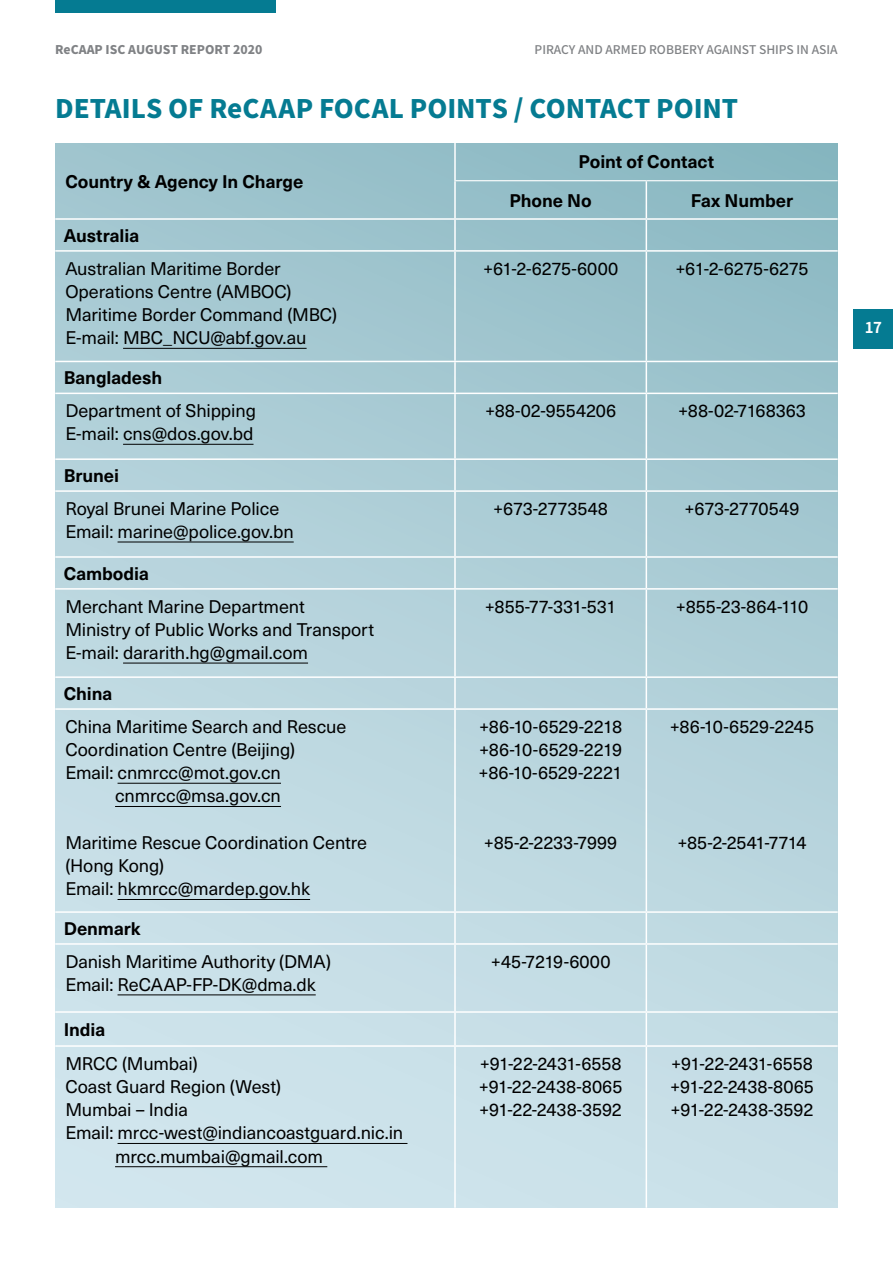
<style>
.page{position:relative;width:893px;height:1263px;background:#fff}
.page>*{position:absolute;margin:0;border:0;box-sizing:border-box;transform-origin:0 0}
.t1{font:900 25.5px "Noto Sans SC";color:#057b92}
.t2{font:18px/23.2px "Neue Haas Unica";letter-spacing:-.005em;color:#000}
.t3{font:700 18px/38.2px "Neue Haas Unica W1 G";letter-spacing:-.005em;color:#000}
.t4{font:700 15px "Noto Sans SC";color:#fff}
.t5{font:500 12px "Noto Sans SC";color:#808285}
.t6{font:900 12px "Noto Sans SC";color:#808285}
</style>
<div class="page">
<div style="left:854px;top:309px;width:39px;height:40px;background:#057b92"></div>
<div style="left:55px;top:0;width:221px;height:13px;background:#057b92"></div>
<div style="left:55px;top:144px;width:783px;height:1064px;background:linear-gradient(to bottom,#97bfc9,#d3e6ee)"></div>
<hr style="left:454px;top:180px;width:192px;height:1px;background:#fff">
<hr style="left:646px;top:180px;width:192px;height:1px;background:#fff">
<hr style="left:55px;top:218px;width:400px;height:2px;background:#fff">
<hr style="left:55px;top:250px;width:400px;height:2px;background:#fff">
<hr style="left:455px;top:250px;width:191px;height:2px;background:#fff">
<hr style="left:646px;top:250px;width:192px;height:2px;background:#fff">
<hr style="left:455px;top:218px;width:191px;height:2px;background:#fff">
<hr style="left:646px;top:218px;width:192px;height:2px;background:#fff">
<hr style="left:55px;top:361px;width:400px;height:1px;background:#fff">
<hr style="left:455px;top:361px;width:191px;height:1px;background:#fff">
<hr style="left:646px;top:361px;width:192px;height:1px;background:#fff">
<hr style="left:55px;top:393px;width:400px;height:1px;background:#fff">
<hr style="left:455px;top:393px;width:191px;height:1px;background:#fff">
<hr style="left:646px;top:393px;width:192px;height:1px;background:#fff">
<hr style="left:55px;top:458px;width:400px;height:2px;background:#fff">
<hr style="left:455px;top:458px;width:191px;height:2px;background:#fff">
<hr style="left:646px;top:458px;width:192px;height:2px;background:#fff">
<hr style="left:55px;top:490px;width:400px;height:2px;background:#fff">
<hr style="left:455px;top:490px;width:191px;height:2px;background:#fff">
<hr style="left:646px;top:490px;width:192px;height:2px;background:#fff">
<hr style="left:55px;top:556px;width:400px;height:2px;background:#fff">
<hr style="left:455px;top:556px;width:191px;height:2px;background:#fff">
<hr style="left:646px;top:556px;width:192px;height:2px;background:#fff">
<hr style="left:55px;top:588px;width:400px;height:2px;background:#fff">
<hr style="left:455px;top:588px;width:191px;height:2px;background:#fff">
<hr style="left:646px;top:588px;width:192px;height:2px;background:#fff">
<hr style="left:55px;top:676px;width:400px;height:2px;background:#fff">
<hr style="left:455px;top:676px;width:191px;height:2px;background:#fff">
<hr style="left:646px;top:676px;width:192px;height:2px;background:#fff">
<hr style="left:55px;top:708px;width:400px;height:2px;background:#fff">
<hr style="left:455px;top:708px;width:191px;height:2px;background:#fff">
<hr style="left:646px;top:708px;width:192px;height:2px;background:#fff">
<hr style="left:55px;top:911px;width:400px;height:2px;background:#fff">
<hr style="left:455px;top:911px;width:191px;height:2px;background:#fff">
<hr style="left:646px;top:911px;width:192px;height:2px;background:#fff">
<hr style="left:55px;top:943px;width:400px;height:2px;background:#fff">
<hr style="left:455px;top:943px;width:191px;height:2px;background:#fff">
<hr style="left:646px;top:943px;width:192px;height:2px;background:#fff">
<hr style="left:55px;top:1011px;width:400px;height:2px;background:#fff">
<hr style="left:455px;top:1011px;width:191px;height:2px;background:#fff">
<hr style="left:646px;top:1011px;width:192px;height:2px;background:#fff">
<hr style="left:55px;top:1045px;width:400px;height:2px;background:#fff">
<hr style="left:455px;top:1045px;width:191px;height:2px;background:#fff">
<hr style="left:646px;top:1045px;width:192px;height:2px;background:#fff">
<hr style="left:454px;top:142px;width:2px;height:38px;background:#fff">
<hr style="left:646px;top:181px;width:1px;height:37px;background:#fff">
<hr style="left:454px;top:220px;width:2px;height:30px;background:#fff">
<hr style="left:646px;top:220px;width:1px;height:30px;background:#fff">
<hr style="left:454px;top:252px;width:2px;height:109px;background:#fff">
<hr style="left:646px;top:252px;width:1px;height:109px;background:#fff">
<hr style="left:454px;top:362px;width:2px;height:31px;background:#fff">
<hr style="left:646px;top:362px;width:1px;height:31px;background:#fff">
<hr style="left:454px;top:394px;width:2px;height:64px;background:#fff">
<hr style="left:646px;top:394px;width:1px;height:64px;background:#fff">
<hr style="left:454px;top:460px;width:2px;height:30px;background:#fff">
<hr style="left:646px;top:460px;width:1px;height:30px;background:#fff">
<hr style="left:454px;top:492px;width:2px;height:64px;background:#fff">
<hr style="left:646px;top:492px;width:1px;height:64px;background:#fff">
<hr style="left:454px;top:558px;width:2px;height:30px;background:#fff">
<hr style="left:646px;top:558px;width:1px;height:30px;background:#fff">
<hr style="left:454px;top:590px;width:2px;height:86px;background:#fff">
<hr style="left:646px;top:590px;width:1px;height:86px;background:#fff">
<hr style="left:454px;top:678px;width:2px;height:30px;background:#fff">
<hr style="left:646px;top:678px;width:1px;height:30px;background:#fff">
<hr style="left:454px;top:710px;width:2px;height:201px;background:#fff">
<hr style="left:646px;top:710px;width:1px;height:201px;background:#fff">
<hr style="left:454px;top:913px;width:2px;height:30px;background:#fff">
<hr style="left:646px;top:913px;width:1px;height:30px;background:#fff">
<hr style="left:454px;top:945px;width:2px;height:66px;background:#fff">
<hr style="left:646px;top:945px;width:1px;height:66px;background:#fff">
<hr style="left:454px;top:1013px;width:2px;height:32px;background:#fff">
<hr style="left:646px;top:1013px;width:1px;height:32px;background:#fff">
<hr style="left:454px;top:1047px;width:2px;height:161px;background:#fff">
<hr style="left:646px;top:1047px;width:1px;height:161px;background:#fff">
<hr style="left:454px;top:181px;width:2px;height:37px;background:#fff">
<hr style="left:123px;top:348px;width:184px;height:1px;background:#000">
<hr style="left:123px;top:444px;width:130px;height:1px;background:#000">
<hr style="left:118px;top:541px;width:176px;height:1px;background:#000">
<hr style="left:123px;top:663px;width:185px;height:1px;background:#000">
<hr style="left:118px;top:783px;width:163px;height:1px;background:#000">
<hr style="left:115px;top:806px;width:166px;height:1px;background:#000">
<hr style="left:118px;top:899px;width:192px;height:1px;background:#000">
<hr style="left:118px;top:994px;width:198px;height:1px;background:#000">
<hr style="left:118px;top:1143px;width:289px;height:1px;background:#000">
<hr style="left:115px;top:1166px;width:212px;height:1px;background:#000">
<p class="t6" style="left:55px;top:43px;width:209px">ReCAAP ISC AUGUST REPORT 2020</p>
<p class="t5" style="left:535px;top:43px;width:305px">PIRACY AND ARMED ROBBERY AGAINST SHIPS IN ASIA</p>
<h1 class="t1" style="left:55px;top:94px;width:684px">DETAILS OF ReCAAP FOCAL POINTS / CONTACT POINT</h1>
<p class="t3" style="left:65px;top:161px;width:240px">Country &amp; Agency In Charge</p>
<p class="t3" style="left:510px;top:142px;width:206px;text-indent:69px">Point of Contact<br>Phone No</p>
<p class="t3" style="left:691px;top:180px;width:104px">Fax Number</p>
<p class="t3" style="left:64px;top:215px;width:77px">Australia</p>
<p class="t2" style="left:65px;top:256px;width:273px">Australian Maritime Border<br>Operations Centre (AMBOC)<br>Maritime Border Command (MBC)<br>E-mail: MBC_NCU@abf.gov.au</p>
<p class="t2" style="left:483px;top:256px;width:136px">+61-2-6275-6000</p>
<p class="t2" style="left:675px;top:256px;width:135px">+61-2-6275-6275</p>
<p class="t3" style="left:64px;top:358px;width:100px">Bangladesh</p>
<p class="t2" style="left:65px;top:398px;width:192px">Department of Shipping<br>E-mail: cns@dos.gov.bd</p>
<p class="t2" style="left:485px;top:398px;width:133px">+88-02-9554206</p>
<p class="t2" style="left:678px;top:398px;width:129px">+88-02-7168363</p>
<p class="t3" style="left:64px;top:455px;width:57px">Brunei</p>
<p class="t2" style="left:65px;top:496px;width:230px">Royal Brunei Marine Police<br>Email: marine@police.gov.bn</p>
<p class="t2" style="left:493px;top:496px;width:116px">+673-2773548</p>
<p class="t2" style="left:685px;top:496px;width:116px">+673-2770549</p>
<p class="t3" style="left:64px;top:553px;width:87px">Cambodia</p>
<p class="t2" style="left:65px;top:593px;width:310px">Merchant Marine Department<br>Ministry of Public Works and Transport<br>E-mail: dararith.hg@gmail.com</p>
<p class="t2" style="left:485px;top:593px;width:133px">+855-77-331-531</p>
<p class="t2" style="left:676px;top:593px;width:134px">+855-23-864-110</p>
<p class="t3" style="left:64px;top:673px;width:50px">China</p>
<p class="t2" style="left:65px;top:714px;width:283px">China Maritime Search and Rescue</p>
<p class="t2" style="left:65px;top:737px;width:231px">Coordination Centre (Beijing)</p>
<p class="t2" style="left:65px;top:760px;width:217px">Email: cnmrcc@mot.gov.cn</p>
<p class="t2" style="left:115px;top:783px;width:167px">cnmrcc@msa.gov.cn</p>
<p class="t2" style="left:65px;top:830px;width:303px">Maritime Rescue Coordination Centre (Hong Kong)<br>Email: hkmrcc@mardep.gov.hk</p>
<p class="t2" style="left:479px;top:714px;width:146px;text-align:justify">+86-10-6529-2218 +86-10-6529-2219 +86-10-6529-2221</p>
<p class="t2" style="left:670px;top:714px;width:146px">+86-10-6529-2245</p>
<p class="t2" style="left:484px;top:830px;width:135px">+85-2-2233-7999</p>
<p class="t2" style="left:677px;top:830px;width:131px">+85-2-2541-7714</p>
<p class="t3" style="left:64px;top:908px;width:78px">Denmark</p>
<p class="t2" style="left:65px;top:948px;width:267px">Danish Maritime Authority (DMA)<br>Email: ReCAAP-FP-DK@dma.dk</p>
<p class="t2" style="left:491px;top:948px;width:121px">+45-7219-6000</p>
<p class="t3" style="left:64px;top:1009px;width:43px">India</p>
<p class="t2" style="left:65px;top:1051px;width:134px">MRCC (Mumbai)</p>
<p class="t2" style="left:65px;top:1074px;width:217px">Coast Guard Region (West)</p>
<p class="t2" style="left:65px;top:1097px;width:124px">Mumbai – India</p>
<p class="t2" style="left:65px;top:1120px;width:339px">Email: mrcc-west@indiancoastguard.nic.in</p>
<p class="t2" style="left:115px;top:1144px;width:210px">mrcc.mumbai@gmail.com</p>
<p class="t2" style="left:479px;top:1051px;width:145px;text-align:justify">+91-22-2431-6558 +91-22-2438-8065 +91-22-2438-3592</p>
<p class="t2" style="left:670px;top:1051px;width:145px;text-align:justify">+91-22-2431-6558 +91-22-2438-8065 +91-22-2438-3592</p>
<p class="t4" style="left:865px;top:319px;width:19px">17</p>
</div>
